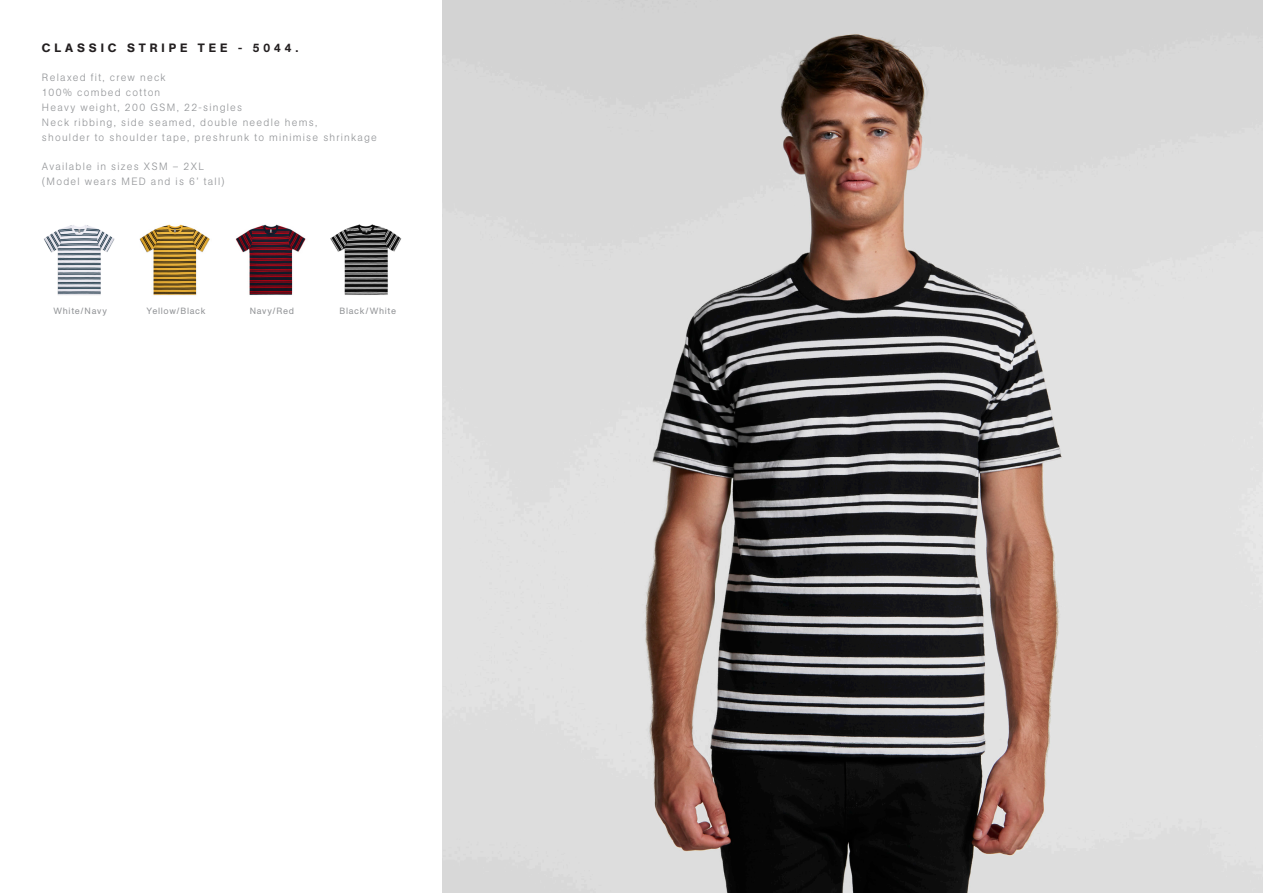
<style>
.page{position:relative;width:1263px;height:893px;background:#fff}
.page>*{position:absolute;margin:0;border:0;box-sizing:border-box;transform-origin:0 0}
.t1{font:500 12px "AG Book Pro";letter-spacing:.325em;color:#231f20}
.t2{font:300 10.5px/15px "AG Book Pro";letter-spacing:.115em;color:#939598}
.t3{font:9px "AG Book Pro";letter-spacing:.075em;color:#939598}
</style>
<div class="page">
<img style="left:442px;top:0;width:821px;height:893px">
<img style="left:330px;top:224px;width:72px;height:71px">
<img style="left:235px;top:224px;width:71px;height:71px">
<img style="left:44px;top:225px;width:71px;height:70px">
<img style="left:139px;top:224px;width:71px;height:72px">
<p class="t1" style="left:42px;top:40px;width:258px">CLASSIC STRIPE TEE - 5044.</p>
<p class="t2" style="left:42px;top:69px;width:336px">Relaxed fit, crew neck<br>100% combed cotton<br>Heavy weight, 200 GSM, 22-singles<br>Neck ribbing, side seamed, double needle hems,<br>shoulder to shoulder tape, preshrunk to minimise shrinkage</p>
<p class="t2" style="left:42px;top:158px;width:184px">Available in sizes XSM – 2XL (Model wears MED and is 6’ tall)</p>
<p class="t3" style="left:53px;top:305px;width:55px">White/Navy</p>
<p class="t3" style="left:147px;top:305px;width:61px">Yellow/Black</p>
<p class="t3" style="left:250px;top:305px;width:46px">Navy/Red</p>
<p class="t3" style="left:339px;top:305px;width:58px">Black/White</p>
</div>
